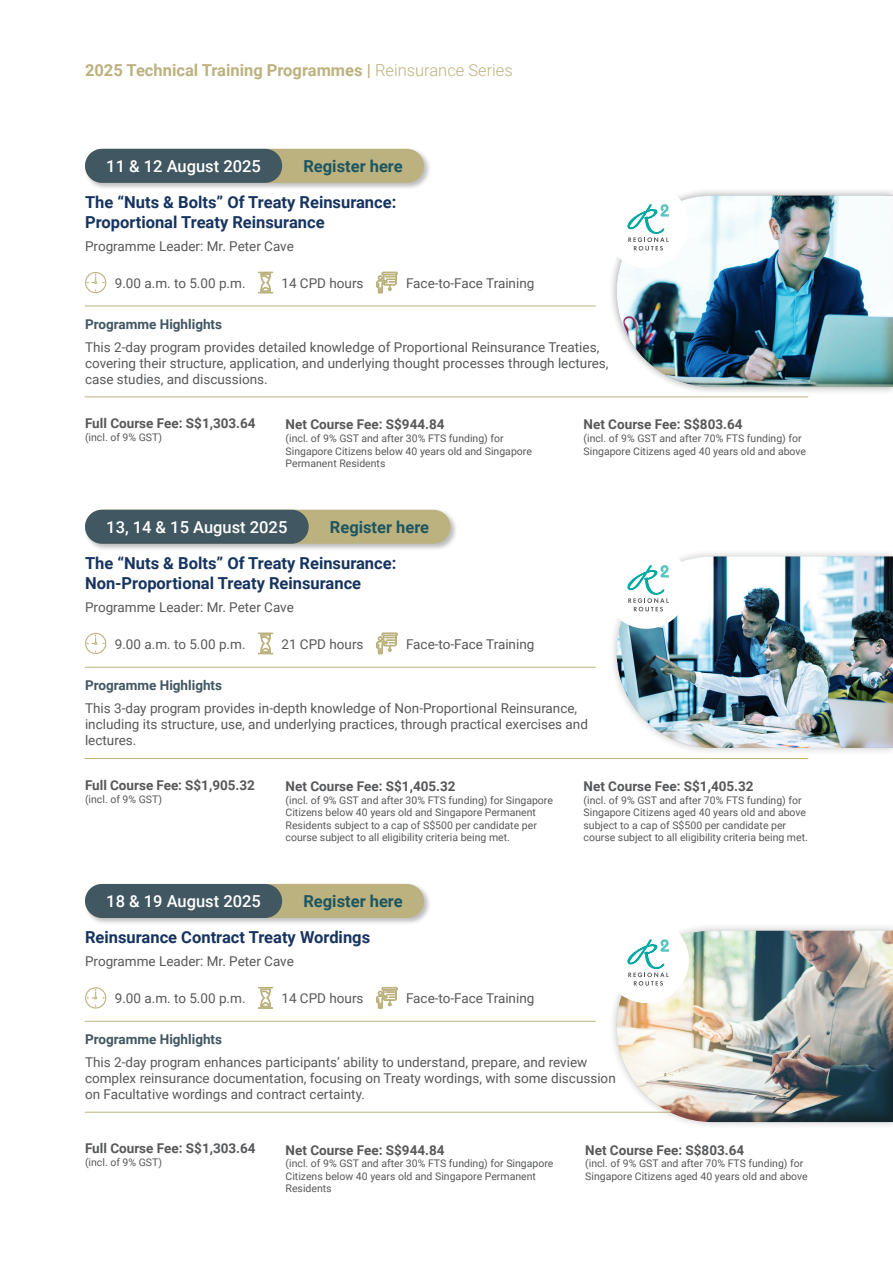
<style>
.page{position:relative;width:893px;height:1263px;background:#fff}
.page>*{position:absolute;margin:0;border:0;box-sizing:border-box;transform-origin:0 0}
.t1{font:700 16.5px/19.8px "Roboto";color:#173460}
.t2{font:700 16.5px "Roboto";color:#bcb27f}
.t3{font:500 16.5px "Roboto";color:#fff}
.t4{font:700 16.5px "Roboto";color:#1d5661}
.t5{font:13.5px/16.2px "Roboto";color:#57585a}
.t6{font:700 13.5px "Roboto";color:#57585a}
.t7{font:700 13.5px "Roboto";color:#415762}
.t8{font:10.5px/12.6px "Roboto";color:#57585a}
.s1{font-weight:300}
</style>
<div class="page">
<hr style="left:85px;top:758px;width:723px;height:1px;background:#bdb380">
<hr style="left:85px;top:306px;width:510px;height:1px;background:#bdb380">
<div style="left:608px;top:187px;width:285px;height:208px;background:#231f20;opacity:.5"></div>
<div style="left:615px;top:193px;width:278px;height:195px;background:#231f20;opacity:.7"></div>
<div style="left:83px;top:147px;width:349px;height:43px;background:#231f20;opacity:.3"></div>
<div style="left:85px;top:149px;width:339px;height:34px;background:#bcb27f;border-radius:17px"></div>
<div style="left:85px;top:149px;width:197px;height:34px;background:#415762;border-radius:17px"></div>
<svg style="left:617px;top:196px;width:72px;height:72px"></svg>
<svg style="left:85px;top:272px;width:21px;height:21px"></svg>
<svg style="left:258px;top:272px;width:15px;height:21px"></svg>
<svg style="left:376px;top:272px;width:22px;height:21px"></svg>
<hr style="left:85px;top:396px;width:723px;height:1px;background:#bdb380">
<hr style="left:85px;top:667px;width:510px;height:1px;background:#bdb380">
<div style="left:608px;top:548px;width:285px;height:208px;background:#231f20;opacity:.5"></div>
<div style="left:615px;top:554px;width:278px;height:195px;background:#231f20;opacity:.7"></div>
<div style="left:83px;top:508px;width:375px;height:43px;background:#231f20;opacity:.3"></div>
<div style="left:85px;top:510px;width:365px;height:34px;background:#bcb27f;border-radius:17px"></div>
<div style="left:85px;top:510px;width:224px;height:34px;background:#415762;border-radius:17px"></div>
<svg style="left:617px;top:556px;width:72px;height:73px"></svg>
<svg style="left:85px;top:633px;width:21px;height:21px"></svg>
<svg style="left:258px;top:633px;width:15px;height:21px"></svg>
<svg style="left:376px;top:633px;width:22px;height:21px"></svg>
<hr style="left:85px;top:1112px;width:723px;height:1px;background:#bdb380">
<hr style="left:85px;top:1021px;width:510px;height:1px;background:#bdb380">
<div style="left:608px;top:922px;width:285px;height:208px;background:#231f20;opacity:.5"></div>
<div style="left:615px;top:928px;width:278px;height:195px;background:#231f20;opacity:.7"></div>
<div style="left:83px;top:882px;width:349px;height:43px;background:#231f20;opacity:.3"></div>
<div style="left:85px;top:884px;width:339px;height:34px;background:#bcb27f;border-radius:17px"></div>
<div style="left:85px;top:884px;width:197px;height:34px;background:#415762;border-radius:17px"></div>
<svg style="left:617px;top:931px;width:72px;height:72px"></svg>
<svg style="left:85px;top:987px;width:21px;height:21px"></svg>
<svg style="left:258px;top:987px;width:15px;height:22px"></svg>
<svg style="left:376px;top:987px;width:22px;height:22px"></svg>
<hr style="left:892px;top:901px;width:1px;height:362px;background:#4b6274">
<p class="t2" style="left:85px;top:59px;width:429px">2025 Technical Training Programmes | <span class="s1">Reinsurance Series</span></p>
<p class="t3" style="left:106px;top:155px;width:156px">11 &amp; 12 August 2025</p>
<p class="t4" style="left:303px;top:155px;width:101px">Register here</p>
<p class="t1" style="left:85px;top:192px;width:313px">The “Nuts &amp; Bolts” Of Treaty Reinsurance:<br>Proportional Treaty Reinsurance</p>
<p class="t5" style="left:85px;top:237px;width:210px">Programme Leader: Mr. Peter Cave</p>
<p class="t5" style="left:115px;top:274px;width:132px">9.00 a.m. to 5.00 p.m.</p>
<p class="t5" style="left:281px;top:274px;width:84px">14 CPD hours</p>
<p class="t5" style="left:406px;top:274px;width:130px">Face-to-Face Training</p>
<p class="t7" style="left:85px;top:315px;width:139px">Programme Highlights</p>
<p class="t5" style="left:85px;top:338px;width:525px">This 2-day program provides detailed knowledge of Proportional Reinsurance Treaties, covering their structure, application, and underlying thought processes through lectures, case studies, and discussions.</p>
<p class="t6" style="left:85px;top:414px;width:172px">Full Course Fee: S$1,303.64</p>
<p class="t8" style="left:85px;top:430px;width:79px">(incl. of 9% GST)</p>
<p class="t6" style="left:286px;top:415px;width:161px">Net Course Fee: S$944.84</p>
<p class="t8" style="left:286px;top:432px;width:248px">(incl. of 9% GST and after 30% FTS funding) for<br>Singapore Citizens below 40 years old and Singapore<br>Permanent Residents</p>
<p class="t3" style="left:106px;top:515px;width:183px">13, 14 &amp; 15 August 2025</p>
<p class="t4" style="left:330px;top:515px;width:101px">Register here</p>
<p class="t1" style="left:85px;top:552px;width:313px">The “Nuts &amp; Bolts” Of Treaty Reinsurance:<br>Non-Proportional Treaty Reinsurance</p>
<p class="t5" style="left:85px;top:598px;width:210px">Programme Leader: Mr. Peter Cave</p>
<p class="t5" style="left:115px;top:635px;width:132px">9.00 a.m. to 5.00 p.m.</p>
<p class="t5" style="left:281px;top:635px;width:84px">21 CPD hours</p>
<p class="t5" style="left:406px;top:635px;width:130px">Face-to-Face Training</p>
<p class="t6" style="left:584px;top:415px;width:161px">Net Course Fee: S$803.64</p>
<p class="t8" style="left:584px;top:432px;width:224px">(incl. of 9% GST and after 70% FTS funding) for<br>Singapore Citizens aged 40 years old and above</p>
<p class="t7" style="left:85px;top:676px;width:139px">Programme Highlights</p>
<p class="t5" style="left:85px;top:700px;width:504px">This 3-day program provides in-depth knowledge of Non-Proportional Reinsurance, including its structure, use, and underlying practices, through practical exercises and lectures.</p>
<p class="t6" style="left:85px;top:776px;width:171px">Full Course Fee: S$1,905.32</p>
<p class="t8" style="left:85px;top:792px;width:79px">(incl. of 9% GST)</p>
<p class="t6" style="left:286px;top:777px;width:172px">Net Course Fee: S$1,405.32</p>
<p class="t8" style="left:286px;top:793px;width:269px">(incl. of 9% GST and after 30% FTS funding) for Singapore Citizens below 40 years old and Singapore Permanent Residents subject to a cap of S$500 per candidate per course subject to all eligibility criteria being met.</p>
<p class="t3" style="left:106px;top:890px;width:156px">18 &amp; 19 August 2025</p>
<p class="t4" style="left:303px;top:890px;width:101px">Register here</p>
<p class="t1" style="left:85px;top:927px;width:287px">Reinsurance Contract Treaty Wordings</p>
<p class="t5" style="left:85px;top:952px;width:210px">Programme Leader: Mr. Peter Cave</p>
<p class="t5" style="left:115px;top:989px;width:132px">9.00 a.m. to 5.00 p.m.</p>
<p class="t5" style="left:281px;top:989px;width:84px">14 CPD hours</p>
<p class="t5" style="left:406px;top:989px;width:130px">Face-to-Face Training</p>
<p class="t6" style="left:584px;top:777px;width:172px">Net Course Fee: S$1,405.32</p>
<p class="t8" style="left:584px;top:793px;width:226px">(incl. of 9% GST and after 70% FTS funding) for Singapore Citizens aged 40 years old and above subject to a cap of S$500 per candidate per course subject to all eligibility criteria being met.</p>
<p class="t7" style="left:85px;top:1030px;width:139px">Programme Highlights</p>
<p class="t5" style="left:85px;top:1054px;width:532px">This 2-day program enhances participants’ ability to understand, prepare, and review complex reinsurance documentation, focusing on Treaty wordings, with some discussion on Facultative wordings and contract certainty.</p>
<p class="t6" style="left:85px;top:1139px;width:172px">Full Course Fee: S$1,303.64</p>
<p class="t8" style="left:85px;top:1155px;width:79px">(incl. of 9% GST)</p>
<p class="t6" style="left:286px;top:1140px;width:161px">Net Course Fee: S$944.84</p>
<p class="t8" style="left:286px;top:1157px;width:269px">(incl. of 9% GST and after 30% FTS funding) for Singapore<br>Citizens below 40 years old and Singapore Permanent<br>Residents</p>
<p class="t6" style="left:585px;top:1140px;width:161px">Net Course Fee: S$803.64</p>
<p class="t8" style="left:585px;top:1157px;width:224px">(incl. of 9% GST and after 70% FTS funding) for<br>Singapore Citizens aged 40 years old and above</p>
</div>
